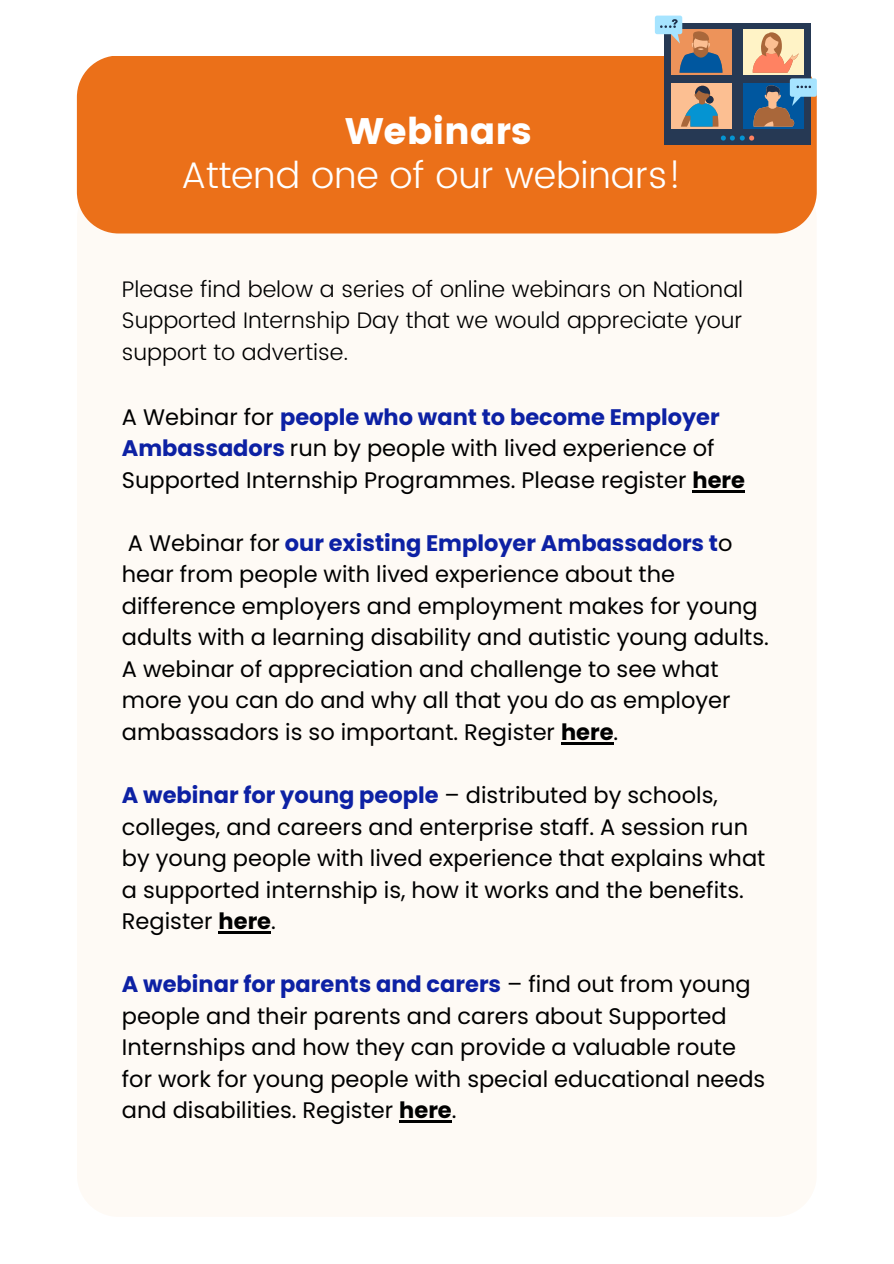
<style>
.page{position:relative;width:894px;height:1264px;background:#fff}
.page>*{position:absolute;margin:0;border:0;box-sizing:border-box;transform-origin:0 0}
.t1{font:300 36.9px "Poppins";letter-spacing:-.005em;color:#fff}
.t2{font:36.9px "Poppins";letter-spacing:-.005em;color:#fff}
.t3{font:22.5px/31.5px "Poppins";color:#000}
.t4{font:300 22.5px/31.5px "Poppins";color:#000;text-align:justify}
.s1{font-weight:700;color:#0d21a4}
.s2{font-weight:700}
</style>
<div class="page">
<div style="left:77px;top:56px;width:739px;height:177px;background:#eb7019"></div>
<hr style="left:692px;top:490px;width:52px;height:2px;background:#000">
<hr style="left:561px;top:742px;width:52px;height:2px;background:#000">
<hr style="left:218px;top:931px;width:53px;height:2px;background:#000">
<hr style="left:399px;top:1120px;width:52px;height:2px;background:#000">
<div style="left:664px;top:23px;width:146px;height:122px;background:#263954"></div>
<div style="left:743px;top:29px;width:60px;height:45px;background:#fff3c6"></div>
<div style="left:743px;top:83px;width:60px;height:45px;background:#00579f"></div>
<div style="left:671px;top:29px;width:60px;height:45px;background:#ed935a"></div>
<div style="left:671px;top:83px;width:60px;height:45px;background:#fcbf92"></div>
<svg style="left:681px;top:86px;width:37px;height:41px"></svg>
<svg style="left:720px;top:135px;width:34px;height:6px"></svg>
<svg style="left:654px;top:16px;width:68px;height:57px"></svg>
<svg style="left:752px;top:32px;width:64px;height:95px"></svg>
<p class="t2" style="left:345px;top:110px;width:188px">Webinars</p>
<p class="t1" style="left:181px;top:154px;width:502px">Attend one of our webinars!</p>
<p class="t4" style="left:122px;top:273px;width:622px">Please find below a series of online webinars on National Supported Internship Day that we would appreciate your support to advertise.</p>
<h2 class="t3" style="left:122px;top:401px;width:624px">A Webinar for <span class="s1">people who want to become Employer<br>Ambassadors</span> run by people with lived experience of<br>Supported Internship Programmes. Please register <span class="s2">here</span></h2>
<p class="t3" style="left:122px;top:527px;width:648px">A Webinar for <span class="s1">our existing Employer Ambassadors t</span>o hear from people with lived experience about the difference employers and employment makes for young adults with a learning disability and autistic young adults.<br>A webinar of appreciation and challenge to see what more you can do and why all that you do as employer ambassadors is so important. Register <span class="s2">here</span>.</p>
<p class="t3" style="left:122px;top:779px;width:645px"><span class="s1">A webinar for young people</span> – distributed by schools, colleges, and careers and enterprise staff. A session run by young people with lived experience that explains what a supported internship is, how it works and the benefits.<br>Register <span class="s2">here</span>.</p>
<p class="t3" style="left:122px;top:968px;width:644px"><span class="s1">A webinar for parents and carers</span> – find out from young people and their parents and carers about Supported Internships and how they can provide a valuable route for work for young people with special educational needs and disabilities. Register <span class="s2">here</span>.</p>
</div>
